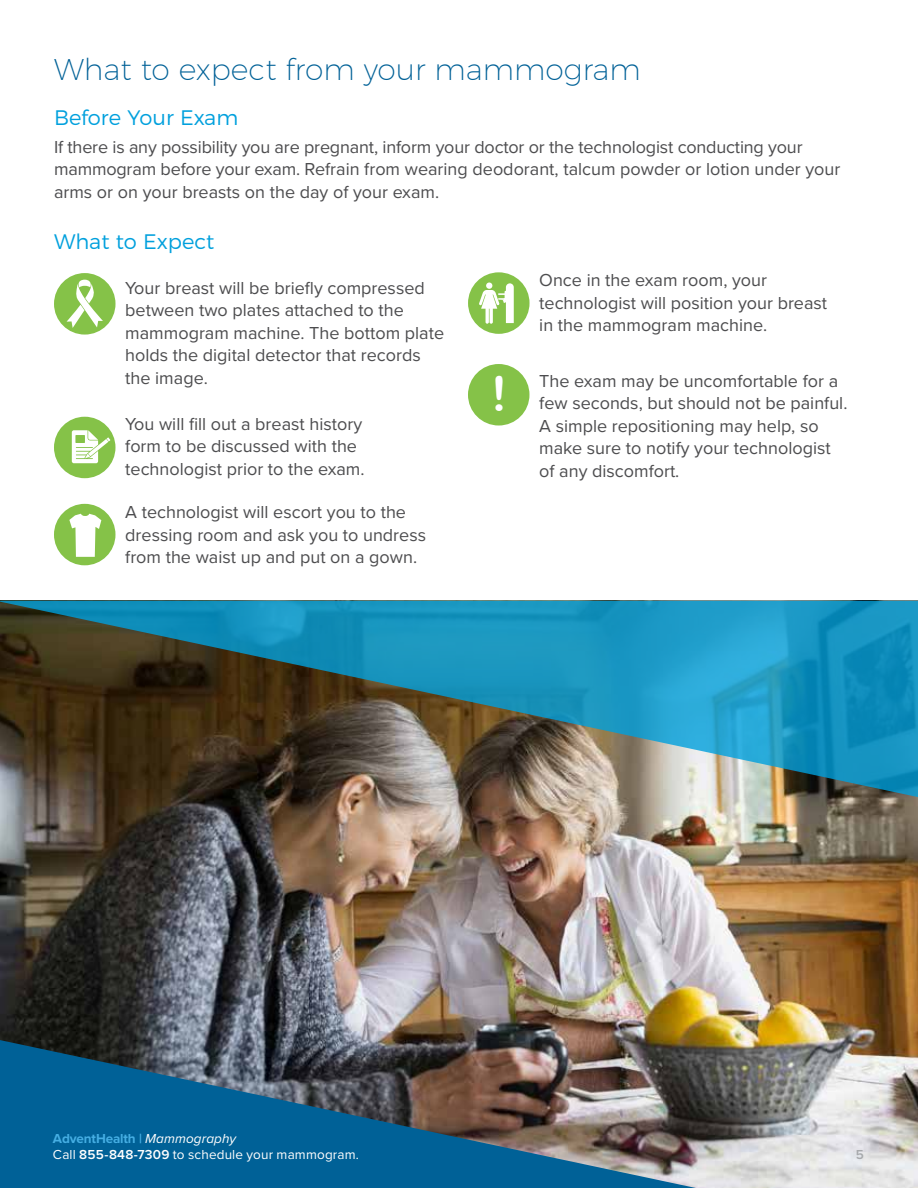
<style>
.page{position:relative;width:918px;height:1188px;background:#fff}
.page>*{position:absolute;margin:0;border:0;box-sizing:border-box;transform-origin:0 0}
.t1{font:48px "Arial Rounded MT Bold";color:#fff}
.t2{font:200 30px "Montserrat";color:#006197}
.t3{font:300 21px "Montserrat";color:#00a0dd}
.t4{font:18px/22.5px "Proxima Nova";color:#4d4d4f}
.t5{font:13.5px/16.5px "Proxima Nova";letter-spacing:.01em;color:#fff}
.t6{font:600 13.5px "Proxima Nova";color:#a7a9ac}
.s1{font-weight:700;color:#45aee3}
.s2{font-style:italic}
.s3{font-weight:600}
</style>
<div class="page">
<img style="left:0;top:832px;width:918px;height:356px">
<img style="left:0;top:601px;width:918px;height:231px">
<div style="left:54px;top:504px;width:61px;height:61px;background:#85c248;border-radius:50%"></div>
<svg style="left:69px;top:514px;width:32px;height:43px"></svg>
<div style="left:54px;top:273px;width:62px;height:62px;background:#85c248;border-radius:50%"></div>
<svg style="left:67px;top:280px;width:36px;height:48px"></svg>
<div style="left:468px;top:272px;width:62px;height:62px;background:#85c248;border-radius:50%"></div>
<svg style="left:479px;top:283px;width:35px;height:41px"></svg>
<div style="left:54px;top:417px;width:61px;height:61px;background:#85c248;border-radius:50%"></div>
<svg style="left:72px;top:430px;width:38px;height:33px"></svg>
<div style="left:468px;top:364px;width:61px;height:62px;background:#85c248;border-radius:50%"></div>
<img style="left:0;top:1037px;width:759px;height:151px">
<h2 class="t2" style="left:54px;top:47px;width:588px">What to expect from your mammogram</h2>
<p class="t3" style="left:54px;top:101px;width:186px">Before Your Exam</p>
<p class="t4" style="left:54px;top:135px;width:788px">If there is any possibility you are pregnant, inform your doctor or the technologist conducting your mammogram before your exam. Refrain from wearing deodorant, talcum powder or lotion under your arms or on your breasts on the day of your exam.</p>
<p class="t3" style="left:54px;top:225px;width:162px">What to Expect</p>
<p class="t4" style="left:125px;top:276px;width:320px">Your breast will be briefly compressed between two plates attached to the mammogram machine. The bottom plate holds the digital detector that records the image.</p>
<p class="t4" style="left:539px;top:268px;width:289px">Once in the exam room, your technologist will position your breast in the mammogram machine.</p>
<p class="t4" style="left:125px;top:412px;width:241px">You will fill out a breast history form to be discussed with the technologist prior to the exam.</p>
<p class="t4" style="left:539px;top:369px;width:310px">The exam may be uncomfortable for a few seconds, but should not be painful.<br>A simple repositioning may help, so make sure to notify your technologist of any discomfort.</p>
<h1 class="t1" style="left:491px;top:365px;width:17px">!</h1>
<p class="t4" style="left:125px;top:501px;width:302px">A technologist will escort you to the dressing room and ask you to undress from the waist up and put on a gown.</p>
<p class="t5" style="left:53px;top:1129px;width:308px"><span class="s1">AdventHealth |</span> <span class="s2">Mammography<br></span>Call <span class="s3">855-848-7309</span> to schedule your mammogram.</p>
<p class="t6" style="left:856px;top:1144px;width:10px">5</p>
</div>
